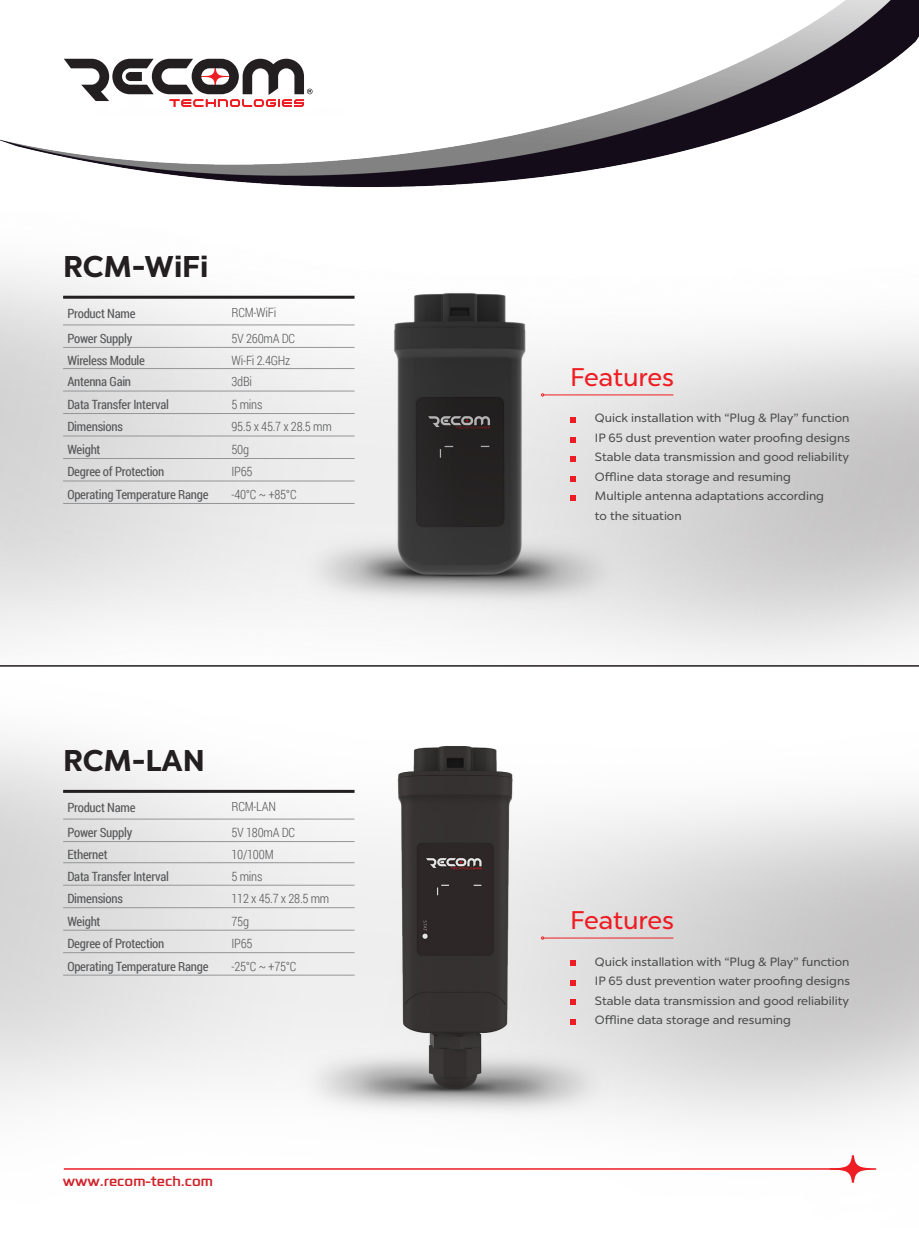
<style>
.page{position:relative;width:919px;height:1238px;background:#fff}
.page>*{position:absolute;margin:0;border:0;box-sizing:border-box;transform-origin:0 0}
.Body_Textt{font:700 30px "Chronica Pro";color:#231f20}
.Body_Textt-2{font:25.5px "Chronica Pro";color:#ee1d23}
.t1{font:13.5px "PF Global";color:#d1232a}
.Table_Paragraph{font:12.75px "Roboto Condensed";letter-spacing:-.02em;color:#57585a}
.Table_Paragraph-2{font:300 12.75px "Roboto Condensed";letter-spacing:-.02em;color:#57585a}
.Body_Textt-3{font:12px "Chronica Pro";color:#4b4c4d}
</style>
<div class="page">
<img style="left:0;top:268px;width:918px;height:915px">
<hr style="left:64px;top:1168px;width:791px;height:1px;background:#ee1d23">
<svg style="left:829px;top:1155px;width:47px;height:27px"></svg>
<hr style="left:63px;top:324px;width:160px;height:1px;background:#939598">
<hr style="left:63px;top:347px;width:160px;height:1px;background:#939598">
<hr style="left:63px;top:368px;width:160px;height:1px;background:#939598">
<hr style="left:63px;top:391px;width:160px;height:1px;background:#939598">
<hr style="left:63px;top:413px;width:160px;height:1px;background:#939598">
<hr style="left:63px;top:436px;width:160px;height:1px;background:#939598">
<hr style="left:63px;top:458px;width:160px;height:1px;background:#939598">
<hr style="left:63px;top:480px;width:160px;height:1px;background:#939598">
<hr style="left:223px;top:324px;width:131px;height:1px;background:#939598">
<hr style="left:223px;top:347px;width:131px;height:1px;background:#939598">
<hr style="left:223px;top:368px;width:131px;height:1px;background:#939598">
<hr style="left:223px;top:391px;width:131px;height:1px;background:#939598">
<hr style="left:223px;top:413px;width:131px;height:1px;background:#939598">
<hr style="left:223px;top:436px;width:131px;height:1px;background:#939598">
<hr style="left:223px;top:458px;width:131px;height:1px;background:#939598">
<hr style="left:223px;top:480px;width:131px;height:1px;background:#939598">
<hr style="left:63px;top:503px;width:160px;height:1px;background:#939598">
<hr style="left:223px;top:503px;width:131px;height:1px;background:#939598">
<hr style="left:63px;top:296px;width:160px;height:3px;background:#231f20">
<hr style="left:223px;top:296px;width:131px;height:3px;background:#231f20">
<hr style="left:63px;top:818px;width:160px;height:1px;background:#939598">
<hr style="left:63px;top:841px;width:160px;height:1px;background:#939598">
<hr style="left:63px;top:862px;width:160px;height:1px;background:#939598">
<hr style="left:63px;top:884px;width:160px;height:1px;background:#939598">
<hr style="left:63px;top:907px;width:160px;height:1px;background:#939598">
<hr style="left:63px;top:929px;width:160px;height:1px;background:#939598">
<hr style="left:63px;top:952px;width:160px;height:1px;background:#939598">
<hr style="left:223px;top:818px;width:131px;height:1px;background:#939598">
<hr style="left:223px;top:841px;width:131px;height:1px;background:#939598">
<hr style="left:223px;top:862px;width:131px;height:1px;background:#939598">
<hr style="left:223px;top:884px;width:131px;height:1px;background:#939598">
<hr style="left:223px;top:907px;width:131px;height:1px;background:#939598">
<hr style="left:223px;top:929px;width:131px;height:1px;background:#939598">
<hr style="left:223px;top:952px;width:131px;height:1px;background:#939598">
<hr style="left:63px;top:974px;width:160px;height:1px;background:#939598">
<hr style="left:223px;top:974px;width:131px;height:1px;background:#939598">
<hr style="left:63px;top:789px;width:160px;height:3px;background:#231f20">
<hr style="left:223px;top:789px;width:131px;height:3px;background:#231f20">
<svg style="left:570px;top:417px;width:5px;height:6px"></svg>
<svg style="left:570px;top:437px;width:5px;height:5px"></svg>
<svg style="left:570px;top:456px;width:5px;height:6px"></svg>
<svg style="left:570px;top:476px;width:5px;height:5px"></svg>
<svg style="left:570px;top:495px;width:5px;height:6px"></svg>
<svg style="left:570px;top:960px;width:5px;height:5px"></svg>
<svg style="left:570px;top:979px;width:5px;height:6px"></svg>
<svg style="left:570px;top:999px;width:5px;height:5px"></svg>
<svg style="left:570px;top:1018px;width:5px;height:6px"></svg>
<hr style="left:0;top:665px;width:918px;height:1px;background:#231f20">
<img style="left:0;top:0;width:918px;height:187px">
<hr style="left:543px;top:394px;width:130px;height:1px;background:#ee1d23">
<hr style="left:543px;top:937px;width:130px;height:1px;background:#ee1d23">
<p class="Body_Textt" style="left:63px;top:248px;width:147px">RCM-WiFi</p>
<p class="Table_Paragraph" style="left:67px;top:304px;width:70px">Product Name</p>
<p class="Table_Paragraph-2" style="left:231px;top:303px;width:46px">RCM-WiFi</p>
<p class="Table_Paragraph" style="left:67px;top:329px;width:66px">Power Supply</p>
<p class="Table_Paragraph-2" style="left:231px;top:329px;width:65px">5V 260mA DC</p>
<p class="Table_Paragraph" style="left:67px;top:351px;width:79px">Wireless Module</p>
<p class="Table_Paragraph-2" style="left:231px;top:351px;width:60px">Wi-Fi 2.4GHz</p>
<p class="Table_Paragraph" style="left:67px;top:373px;width:65px">Antenna Gain</p>
<p class="Table_Paragraph-2" style="left:231px;top:373px;width:22px">3dBi</p>
<p class="Table_Paragraph" style="left:67px;top:395px;width:103px">Data Transfer Interval</p>
<p class="Table_Paragraph-2" style="left:231px;top:395px;width:32px">5 mins</p>
<p class="Table_Paragraph" style="left:67px;top:418px;width:57px">Dimensions</p>
<p class="Table_Paragraph-2" style="left:231px;top:418px;width:102px">95.5 x 45.7 x 28.5 mm</p>
<p class="Table_Paragraph" style="left:67px;top:440px;width:35px">Weight</p>
<p class="Table_Paragraph-2" style="left:231px;top:440px;width:19px">50g</p>
<p class="Table_Paragraph" style="left:67px;top:463px;width:99px">Degree of Protection</p>
<p class="Table_Paragraph-2" style="left:231px;top:463px;width:22px">IP65</p>
<p class="Table_Paragraph" style="left:67px;top:485px;width:143px">Operating Temperature Range</p>
<p class="Table_Paragraph-2" style="left:231px;top:485px;width:67px">-40°C ~ +85°C</p>
<p class="Body_Textt" style="left:63px;top:742px;width:143px">RCM-LAN</p>
<p class="Table_Paragraph" style="left:67px;top:798px;width:70px">Product Name</p>
<p class="Table_Paragraph-2" style="left:231px;top:797px;width:46px">RCM-LAN</p>
<p class="Table_Paragraph" style="left:67px;top:823px;width:66px">Power Supply</p>
<p class="Table_Paragraph-2" style="left:231px;top:823px;width:65px">5V 180mA DC</p>
<p class="Table_Paragraph" style="left:67px;top:845px;width:42px">Ethernet</p>
<p class="Table_Paragraph-2" style="left:231px;top:845px;width:44px">10/100M</p>
<p class="Table_Paragraph" style="left:67px;top:867px;width:103px">Data Transfer Interval</p>
<p class="Table_Paragraph-2" style="left:231px;top:867px;width:32px">5 mins</p>
<p class="Table_Paragraph" style="left:67px;top:889px;width:57px">Dimensions</p>
<p class="Table_Paragraph-2" style="left:231px;top:889px;width:99px">112 x 45.7 x 28.5 mm</p>
<p class="Table_Paragraph" style="left:67px;top:912px;width:35px">Weight</p>
<p class="Table_Paragraph-2" style="left:231px;top:912px;width:19px">75g</p>
<p class="Table_Paragraph" style="left:67px;top:934px;width:99px">Degree of Protection</p>
<p class="Table_Paragraph-2" style="left:231px;top:934px;width:22px">IP65</p>
<p class="Table_Paragraph" style="left:67px;top:957px;width:143px">Operating Temperature Range</p>
<p class="Table_Paragraph-2" style="left:231px;top:957px;width:66px">-25°C ~ +75°C</p>
<p class="t1" style="left:63px;top:1172px;width:152px">www.recom-tech.com</p>
<p class="Body_Textt-2" style="left:570px;top:362px;width:105px">Features</p>
<p class="Body_Textt-3" style="left:595px;top:411px;width:256px">Quick installation with “Plug &amp; Play” function</p>
<p class="Body_Textt-3" style="left:595px;top:430px;width:256px">IP 65 dust prevention water proofing designs</p>
<p class="Body_Textt-3" style="left:595px;top:450px;width:255px">Stable data transmission and good reliability</p>
<p class="Body_Textt-3" style="left:595px;top:469px;width:198px">Offline data storage and resuming</p>
<p class="Body_Textt-3" style="left:595px;top:489px;width:231px">Multiple antenna adaptations according</p>
<p class="Body_Textt-3" style="left:595px;top:508px;width:88px">to the situation</p>
<p class="Body_Textt-2" style="left:570px;top:905px;width:105px">Features</p>
<p class="Body_Textt-3" style="left:595px;top:954px;width:256px">Quick installation with “Plug &amp; Play” function</p>
<p class="Body_Textt-3" style="left:595px;top:973px;width:256px">IP 65 dust prevention water proofing designs</p>
<p class="Body_Textt-3" style="left:595px;top:993px;width:255px">Stable data transmission and good reliability</p>
<p class="Body_Textt-3" style="left:595px;top:1012px;width:198px">Offline data storage and resuming</p>
</div>
